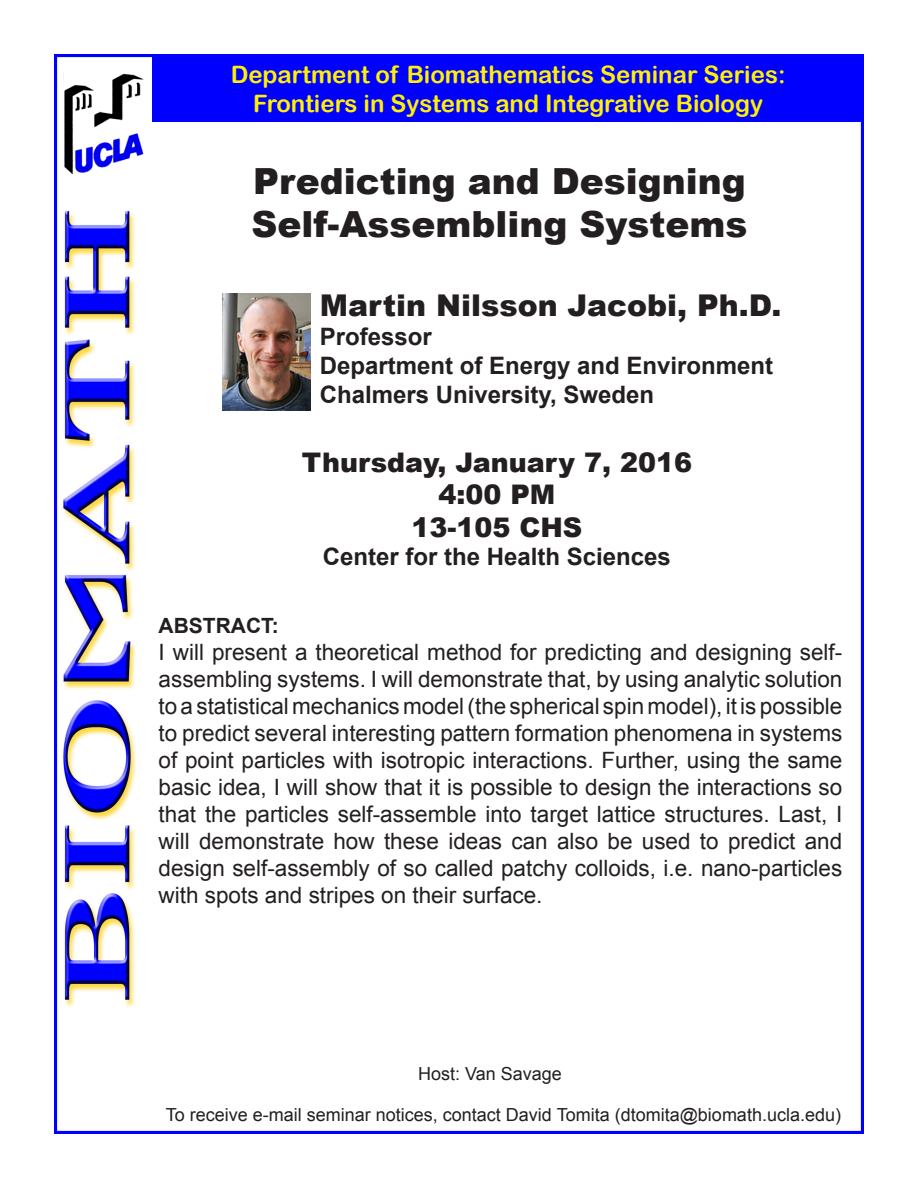
<style>
.page{position:relative;width:918px;height:1188px;background:#fff}
.page>*{position:absolute;margin:0;border:0;box-sizing:border-box;transform-origin:0 0}
.t1{font:900 36px/43.2px "Arial";color:#231f20}
.t2{font:900 30px "Arial";color:#231f20}
.t3{font:900 27px/32.4px "Arial";color:#231f20;text-align:center}
.t4{font:700 24px/28.8px "Arial";color:#231f20}
.t5{font:24px/28.8px "Arial Rounded MT Bold";color:#fff101;text-align:center}
.t6{font:22.5px/27px "Arial";color:#231f20;text-align:justify}
.t7{font:700 21px "Arial";color:#231f20}
.t8{font:18px "Arial";color:#231f20}
</style>
<div class="page">
<img style="left:62px;top:210px;width:74px;height:797px">
<img style="left:63px;top:74px;width:81px;height:99px">
<div style="left:152px;top:56px;width:712px;height:66px;background:#00f"></div>
<img style="left:223px;top:293px;width:87px;height:117px">
<p class="t5" style="left:231px;top:60px;width:556px">Department of Biomathematics Seminar Series:<br>Frontiers in Systems and Integrative Biology</p>
<p class="t1" style="left:252px;top:158px;width:497px">Predicting and Designing<br>Self-Assembling Systems</p>
<p class="t2" style="left:320px;top:284px;width:463px">Martin Nilsson Jacobi, Ph.D.</p>
<p class="t4" style="left:320px;top:323px;width:455px">Professor<br>Department of Energy and Environment<br>Chalmers University, Sweden</p>
<p class="t3" style="left:302px;top:445px;width:392px">Thursday, January 7, 2016<br>4:00 PM<br>13-105 CHS</p>
<p class="t4" style="left:323px;top:543px;width:350px">Center for the Health Sciences</p>
<p class="t7" style="left:159px;top:612px;width:122px">ABSTRACT:</p>
<p class="t6" style="left:159px;top:639px;width:685px">I will present a theoretical method for predicting and designing self&shy;assembling systems. I will demonstrate that, by using analytic solution to a statistical mechanics model (the spherical spin model), it is possible to predict several interesting pattern formation phenomena in systems of point particles with isotropic interactions. Further, using the same basic idea, I will show that it is possible to design the interactions so that the particles self-assemble into target lattice structures. Last, I will demonstrate how these ideas can also be used to predict and design self-assembly of so called patchy colloids, i.e. nano-particles with spots and stripes on their surface.</p>
<p class="t8" style="left:418px;top:1061px;width:145px">Host: Van Savage</p>
<p class="t8" style="left:166px;top:1103px;width:677px">To receive e-mail seminar notices, contact David Tomita (dtomita@biomath.ucla.edu)</p>
</div>
